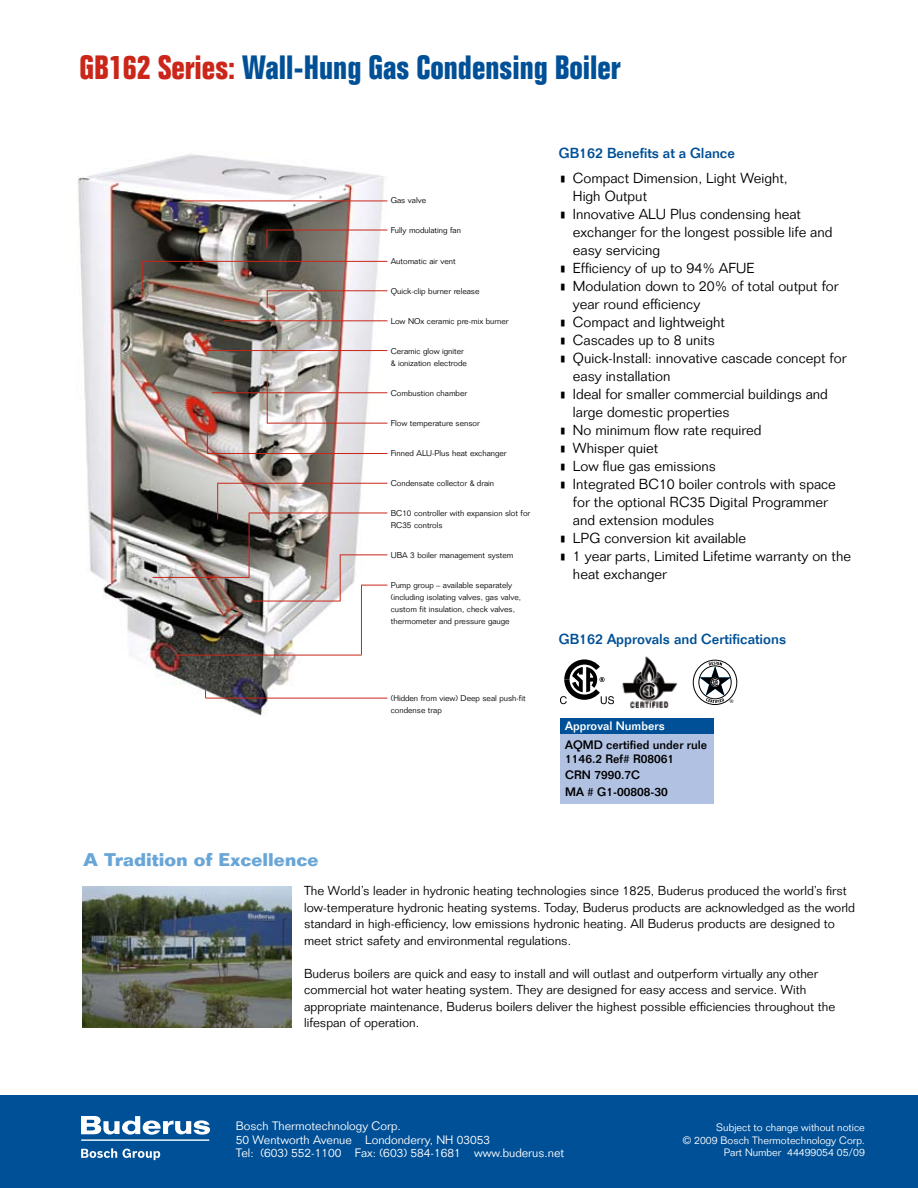
<style>
.page{position:relative;width:918px;height:1188px;background:#fff}
.page>*{position:absolute;margin:0;border:0;box-sizing:border-box;transform-origin:0 0}
.t1{font:700 condensed 33px "Folio";color:#005097}
.t2{font:700 18px "Folio";color:#69a6d7}
.t3{font:300 14.25px/18px "Folio";color:#000}
.t4{font:500 14.25px "Folio";color:#005097}
.t5{font:300 12.75px/16.5px "Folio";color:#000}
.t6{font:300 12px/13.5px "Folio";color:#fff}
.t7{font:500 12px/13.5px "Folio";color:#000}
.t8{font:500 12px "Folio";color:#fff}
.t9{font:300 10.5px/12.6px "Folio";color:#fff;text-align:right}
.t10{font:300 8.25px/11.9px "Folio";color:#000}
.t11{font:4.95px "Helvetica";color:#000}
.s1{color:#ca2619}
</style>
<div class="page">
<img style="left:78px;top:154px;width:310px;height:562px">
<div style="left:0;top:1095px;width:918px;height:93px;background:#005097"></div>
<svg style="left:81px;top:1148px;width:36px;height:10px"></svg>
<svg style="left:123px;top:1149px;width:37px;height:11px"></svg>
<hr style="left:81px;top:1139px;width:128px;height:2px;background:#fff">
<svg style="left:81px;top:1116px;width:129px;height:19px"></svg>
<svg style="left:693px;top:660px;width:44px;height:45px"></svg>
<img style="left:622px;top:656px;width:55px;height:53px">
<svg style="left:560px;top:659px;width:54px;height:45px"></svg>
<img style="left:82px;top:887px;width:209px;height:141px">
<hr style="left:183px;top:201px;width:204px;height:1px;background:#ca2619">
<hr style="left:267px;top:230px;width:120px;height:1px;background:#ca2619">
<svg style="left:267px;top:230px;width:1px;height:17px"></svg>
<hr style="left:142px;top:261px;width:245px;height:1px;background:#ca2619">
<div style="left:143px;top:265px;width:19px;height:42px;background:#000;opacity:.78"></div>
<svg style="left:142px;top:261px;width:1px;height:28px"></svg>
<hr style="left:267px;top:290px;width:120px;height:1px;background:#ca2619">
<svg style="left:267px;top:291px;width:1px;height:17px"></svg>
<hr style="left:223px;top:320px;width:164px;height:1px;background:#ca2619">
<hr style="left:205px;top:350px;width:182px;height:1px;background:#ca2619">
<hr style="left:212px;top:392px;width:175px;height:1px;background:#ca2619">
<hr style="left:267px;top:423px;width:120px;height:1px;background:#ca2619">
<hr style="left:267px;top:378px;width:1px;height:45px;background:#ca2619">
<hr style="left:207px;top:453px;width:180px;height:1px;background:#ca2619">
<svg style="left:207px;top:431px;width:1px;height:22px"></svg>
<hr style="left:217px;top:483px;width:170px;height:1px;background:#ca2619">
<hr style="left:217px;top:483px;width:1px;height:36px;background:#ca2619">
<hr style="left:249px;top:513px;width:138px;height:1px;background:#ca2619">
<hr style="left:249px;top:513px;width:1px;height:64px;background:#ca2619">
<hr style="left:152px;top:577px;width:97px;height:1px;background:#ca2619">
<hr style="left:340px;top:554px;width:47px;height:1px;background:#ca2619">
<hr style="left:340px;top:555px;width:1px;height:46px;background:#ca2619">
<hr style="left:252px;top:601px;width:89px;height:1px;background:#ca2619">
<hr style="left:176px;top:655px;width:186px;height:1px;background:#ca2619">
<hr style="left:361px;top:585px;width:1px;height:70px;background:#ca2619">
<svg style="left:361px;top:585px;width:26px;height:1px"></svg>
<hr style="left:206px;top:698px;width:181px;height:1px;background:#ca2619">
<div style="left:560px;top:734px;width:154px;height:70px;background:#b0c1e2"></div>
<div style="left:560px;top:718px;width:154px;height:16px;background:#005097"></div>
<h1 class="t1" style="left:80px;top:49px;width:543px"><span class="s1">GB162 Series:</span> Wall-Hung Gas Condensing Boiler</h1>
<p class="t2" style="left:83px;top:849px;width:237px">A Tradition of Excellence</p>
<p class="t10" style="left:391px;top:195px;width:37px">Gas valve</p>
<p class="t10" style="left:391px;top:225px;width:72px">Fully modulating fan</p>
<p class="t10" style="left:391px;top:255px;width:66px">Automatic air vent</p>
<p class="t10" style="left:391px;top:285px;width:90px">Quick-clip burner release</p>
<p class="t10" style="left:391px;top:315px;width:119px">Low NOx ceramic pre-mix burner</p>
<p class="t10" style="left:391px;top:345px;width:78px">Ceramic glow igniter &amp; ionization electrode</p>
<p class="t10" style="left:391px;top:387px;width:78px">Combustion chamber</p>
<p class="t10" style="left:391px;top:417px;width:91px">Flow temperature sensor</p>
<p class="t10" style="left:391px;top:447px;width:117px">Finned ALU-Plus heat exchanger</p>
<p class="t10" style="left:391px;top:477px;width:105px">Condensate collector &amp; drain</p>
<p class="t10" style="left:391px;top:507px;width:141px">BC10 controller with expansion slot for<br>RC35 controls</p>
<p class="t10" style="left:391px;top:549px;width:124px">UBA 3 boiler management system</p>
<p class="t10" style="left:391px;top:579px;width:132px">Pump group – available separately (including isolating valves, gas valve, custom fit insulation, check valves, thermometer and pressure gauge</p>
<p class="t10" style="left:391px;top:692px;width:136px">(Hidden from view) Deep seal push-fit condense trap</p>
<p class="t4" style="left:559px;top:144px;width:178px">GB162 Benefits at a Glance</p>
<p class="t3" style="left:573px;top:169px;width:216px;text-indent:-14px">➢ Compact Dimension, Light Weight,<br>High Output</p>
<p class="t3" style="left:573px;top:205px;width:261px;text-indent:-14px">➢ Innovative ALU Plus condensing heat exchanger for the longest possible life and easy servicing</p>
<p class="t3" style="left:559px;top:259px;width:196px">➢ Efficiency of up to 94% AFUE</p>
<p class="t3" style="left:573px;top:277px;width:267px;text-indent:-14px">➢ Modulation down to 20% of total output for year round efficiency</p>
<p class="t3" style="left:559px;top:313px;width:167px">➢ Compact and lightweight</p>
<p class="t3" style="left:559px;top:331px;width:157px">➢ Cascades up to 8 units</p>
<p class="t3" style="left:573px;top:349px;width:275px;text-indent:-14px">➢ Quick-Install: innovative cascade concept for easy installation</p>
<p class="t3" style="left:573px;top:385px;width:256px;text-indent:-14px">➢ Ideal for smaller commercial buildings and large domestic properties</p>
<p class="t3" style="left:559px;top:421px;width:203px">➢ No minimum flow rate required</p>
<p class="t3" style="left:559px;top:439px;width:100px">➢ Whisper quiet</p>
<p class="t3" style="left:559px;top:457px;width:158px">➢ Low flue gas emissions</p>
<p class="t3" style="left:573px;top:475px;width:264px;text-indent:-14px">➢ Integrated BC10 boiler controls with space for the optional RC35 Digital Programmer and extension modules</p>
<p class="t3" style="left:559px;top:529px;width:188px">➢ LPG conversion kit available</p>
<p class="t3" style="left:573px;top:547px;width:280px;text-indent:-14px">➢ 1 year parts, Limited Lifetime warranty on the heat exchanger</p>
<p class="t4" style="left:559px;top:631px;width:229px">GB162 Approvals and Certifications</p>
<p class="t8" style="left:565px;top:718px;width:101px">Approval Numbers</p>
<p class="t7" style="left:565px;top:738px;width:144px">AQMD certified under rule<br>1146.2 Ref# R08061</p>
<p class="t7" style="left:565px;top:767px;width:104px;line-height:16.5px">CRN 7990.7C<br>MA # G1-00808-30</p>
<p class="t11" style="left:730px;top:698px;width:5px">®</p>
<p class="t5" style="left:304px;top:882px;width:552px">The World’s leader in hydronic heating technologies since 1825, Buderus produced the world’s first low-temperature hydronic heating systems. Today, Buderus products are acknowledged as the world standard in high-efficiency, low emissions hydronic heating. All Buderus products are designed to meet strict safety and environmental regulations.</p>
<p class="t5" style="left:304px;top:965px;width:533px">Buderus boilers are quick and easy to install and will outlast and outperform virtually any other commercial hot water heating system. They are designed for easy access and service. With appropriate maintenance, Buderus boilers deliver the highest possible efficiencies throughout the lifespan of operation.</p>
<p class="t6" style="left:236px;top:1119px;width:330px">Bosch Thermotechnology Corp.<br>50 Wentworth Avenue Londonderry, NH 03053<br>Tel: (603) 552-1100 Fax: (603) 584-1681 www.buderus.net</p>
<p class="t9" style="left:683px;top:1121px;width:183px">Subject to change without notice<br>© 2009 Bosch Thermotechnology Corp.<br>Part Number 44499054 05/09</p>
</div>
